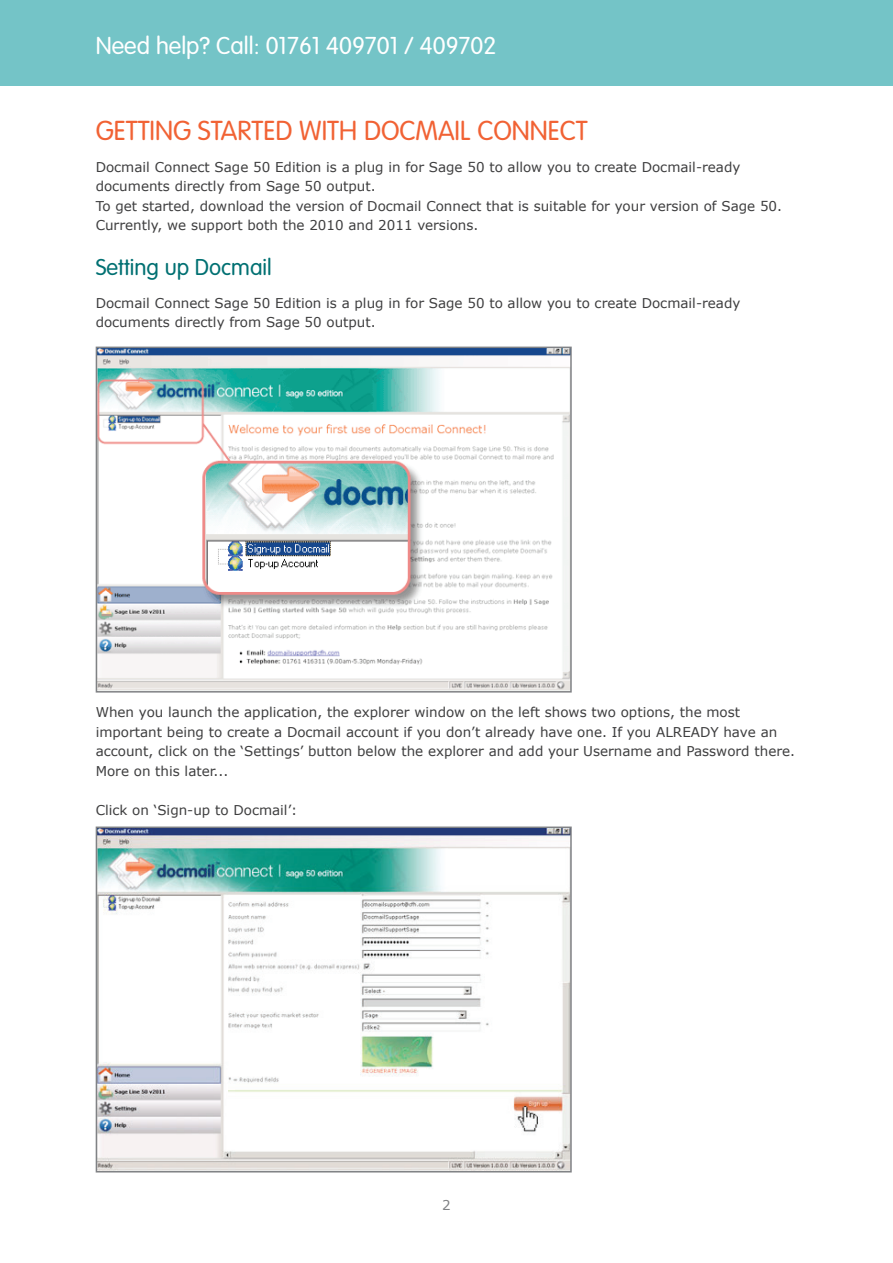
<style>
.page{position:relative;width:893px;height:1263px;background:#fff}
.page>*{position:absolute;margin:0;border:0;box-sizing:border-box;transform-origin:0 0}
.t1{font:300 27px "VAG Rounded";color:#f16234}
.t2{font:300 24px "VAG Rounded";color:#fff}
.t3{font:300 22.5px "VAG Rounded";color:#007072}
.t4{font:13.5px/19.5px "Verdana";color:#3e3e3f}
.t5{font:13.5px "Verdana";color:#808285}
</style>
<div class="page">
<img style="left:99px;top:350px;width:470px;height:339px">
<div style="left:96px;top:347px;width:476px;height:345px;border:2px solid #808285"></div>
<img style="left:99px;top:829px;width:470px;height:340px">
<div style="left:96px;top:826px;width:476px;height:346px;border:2px solid #808285"></div>
<div style="left:0;top:0;width:893px;height:85px;background:#74c4c7"></div>
<h2 class="t2" style="left:96px;top:32px;width:402px">NEED HELP? CALL: 01761 409701 / 409702</h2>
<h1 class="t1" style="left:96px;top:115px;width:32px">GETTING</h1>
<h1 class="t1" style="left:198px;top:115px;width:15px">STARTED</h1>
<h1 class="t1" style="left:299px;top:115px;width:98px">WITH DOCMAIL</h1>
<h1 class="t1" style="left:477px;top:115px;width:33px">CONNECT</h1>
<p class="t4" style="left:96px;top:157px;width:688px">Docmail Connect Sage 50 Edition is a plug in for Sage 50 to allow you to create Docmail-ready documents directly from Sage 50 output.<br>To get started, download the version of Docmail Connect that is suitable for your version of Sage 50.<br>Currently, we support both the 2010 and 2011 versions.</p>
<h3 class="t3" style="left:96px;top:255px;width:178px">SETTING UP DOCMAIL</h3>
<p class="t4" style="left:96px;top:293px;width:646px">Docmail Connect Sage 50 Edition is a plug in for Sage 50 to allow you to create Docmail-ready documents directly from Sage 50 output.</p>
<p class="t4" style="left:96px;top:702px;width:701px">When you launch the application, the explorer window on the left shows two options, the most important being to create a Docmail account if you don’t already have one. If you ALREADY have an account, click on the ‘Settings’ button below the explorer and add your Username and Password there.<br>More on this later...</p>
<p class="t4" style="left:96px;top:800px;width:203px">Click on ‘Sign-up to Docmail’:</p>
<p class="t5" style="left:442px;top:1196px;width:10px">2</p>
</div>
